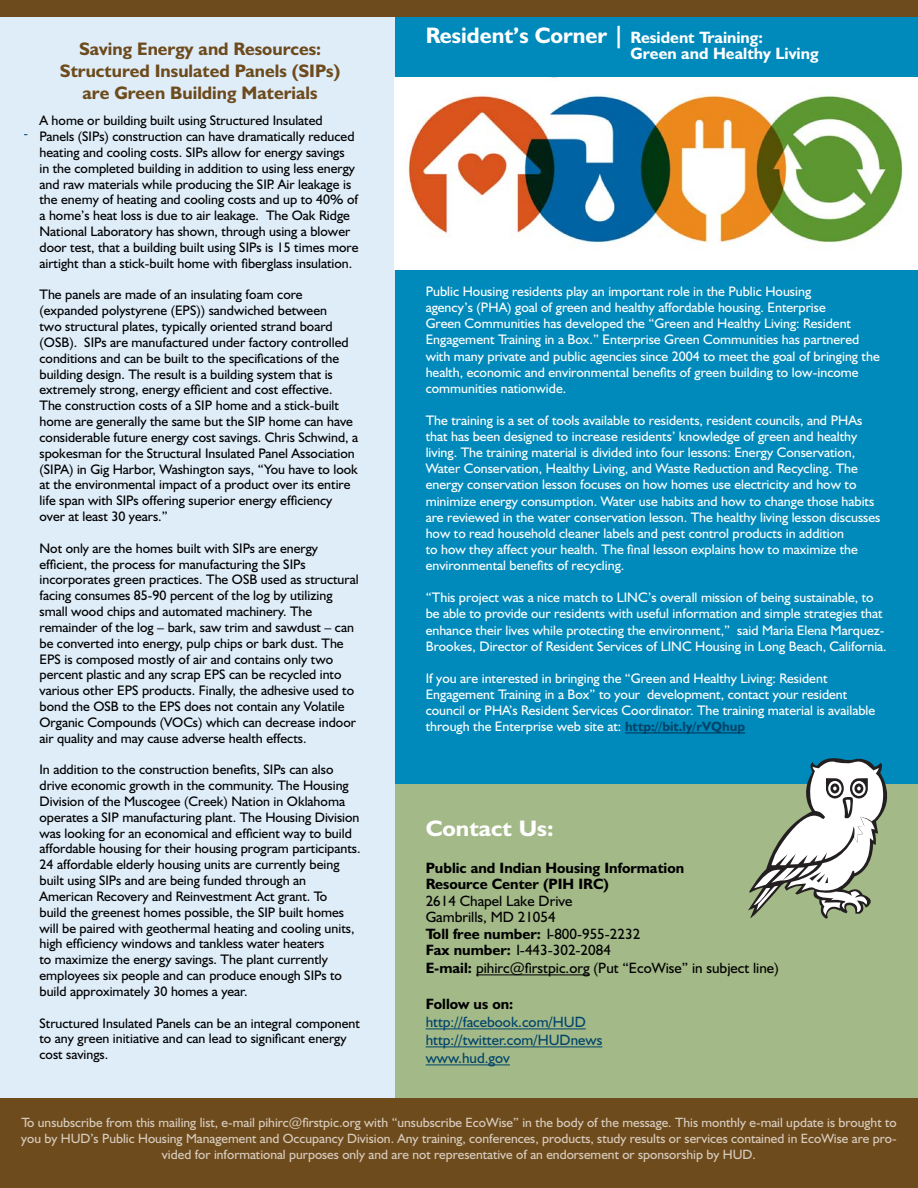
<style>
.page{position:relative;width:918px;height:1188px;background:#fff}
.page>*{position:absolute;margin:0;border:0;box-sizing:border-box;transform-origin:0 0}
.t1{font:700 22.5px "Humanist 521 BT";color:#fff}
.t2{font:700 22.5px "Humanist 521 BT";color:#fff;scale:1.07 1}
.t3{font:700 18.15px/21.8px "Humanist 521 BT";color:#6d4b1d;text-align:center}
.t4{font:700 16.5px "Humanist 521 BT";color:#fff}
.t5{font:15px/16.5px "Humanist 521 BT";color:#000}
.t6{font:700 15px/16.5px "Humanist 521 BT";color:#000}
.t7{font:15px/18px "Humanist 521 BT";color:#00446a}
.t8{font:13.8px/15.9px "Humanist 521 BT";color:#000}
.t9{font:13.8px/16px "Humanist 521 BT";color:#fff}
.t10{font:13.5px/16.2px "Humanist 521 BT";color:#d8ccbd;text-align:center}
.s1{font-size:16.5px}
.s2{font-weight:700;font-size:13.5px;color:#00446a}
.s3{font-weight:700}
</style>
<div class="page">
<div style="left:0;top:10px;width:596px;height:1098px;background:#dfedf9"></div>
<div style="left:395px;top:0;width:523px;height:832px;background:#008abb"></div>
<div style="left:0;top:1098px;width:918px;height:90px;background:#6d4b1d"></div>
<div style="left:395px;top:785px;width:523px;height:313px;background:#a3b988"></div>
<hr style="left:625px;top:732px;width:120px;height:2px;background:#00446a">
<div style="left:0;top:0;width:918px;height:17px;background:#6d4b1d"></div>
<svg style="left:748px;top:758px;width:139px;height:161px"></svg>
<hr style="left:476px;top:974px;width:114px;height:1px;background:#000">
<hr style="left:426px;top:1028px;width:160px;height:1px;background:#00446a">
<hr style="left:426px;top:1046px;width:176px;height:1px;background:#00446a">
<hr style="left:426px;top:1064px;width:84px;height:1px;background:#00446a">
<img style="left:394px;top:78px;width:524px;height:192px">
<h2 class="t3" style="left:60px;top:37px;width:282px">Saving Energy and Resources:<br>Structured Insulated Panels (SIPs) are Green Building Materials</h2>
<p class="t8" style="left:40px;top:112px;width:321px">A home or building built using Structured Insulated Panels (SIPs) construction can have dramatically reduced heating and cooling costs. SIPs allow for energy savings<br>in the completed building in addition to using less energy and raw materials while producing the SIP. Air leakage is the enemy of heating and cooling costs and up to 40% of a home’s heat loss is due to air leakage. The Oak Ridge National Laboratory has shown, through using a blower door test, that a building built using SIPs is 15 times more airtight than a stick-built home with fiberglass insulation.</p>
<p class="t8" style="left:40px;top:287px;width:320px">The panels are made of an insulating foam core (expanded polystyrene (EPS)) sandwiched between<br>two structural plates, typically oriented strand board (OSB). SIPs are manufactured under factory controlled conditions and can be built to the specifications of the building design. The result is a building system that is extremely strong, energy efficient and cost effective.<br>The construction costs of a SIP home and a stick-built home are generally the same but the SIP home can have considerable future energy cost savings. Chris Schwind, a spokesman for the Structural Insulated Panel Association (SIPA) in Gig Harbor, Washington says, “You have to look at the environmental impact of a product over its entire life span with SIPs offering superior energy efficiency over at least 30 years.”</p>
<p class="t8" style="left:40px;top:540px;width:321px">Not only are the homes built with SIPs are energy efficient, the process for manufacturing the SIPs incorporates green practices. The OSB used as structural facing consumes 85-90 percent of the log by utilizing small wood chips and automated machinery. The remainder of the log – bark, saw trim and sawdust – can be converted into energy, pulp chips or bark dust. The EPS is composed mostly of air and contains only two percent plastic and any scrap EPS can be recycled into various other EPS products. Finally, the adhesive used to bond the OSB to the EPS does not contain any Volatile Organic Compounds (VOCs) which can decrease indoor air quality and may cause adverse health effects.</p>
<p class="t8" style="left:40px;top:761px;width:323px">In addition to the construction benefits, SIPs can also drive economic growth in the community. The Housing Division of the Muscogee (Creek) Nation in Oklahoma operates a SIP manufacturing plant. The Housing Division was looking for an economical and efficient way to build affordable housing for their housing program participants.<br>24 affordable elderly housing units are currently being built using SIPs and are being funded through an American Recovery and Reinvestment Act grant. To<br>build the greenest homes possible, the SIP built homes will be paired with geothermal heating and cooling units, high efficiency windows and tankless water heaters<br>to maximize the energy savings. The plant currently employees six people and can produce enough SIPs to build approximately 30 homes a year.</p>
<p class="t8" style="left:40px;top:1015px;width:322px">Structured Insulated Panels can be an integral component to any green initiative and can lead to significant energy cost savings.</p>
<h1 class="t1" style="left:426px;top:21px;width:339px">Resident’s Corner | <span class="s1">Resident Training:</span></h1>
<p class="t4" style="left:631px;top:43px;width:190px">Green and Healthy Living</p>
<p class="t9" style="left:426px;top:283px;width:456px">Public Housing residents play an important role in the Public Housing<br>agency’s (PHA) goal of green and healthy affordable housing. Enterprise<br>Green Communities has developed the “Green and Healthy Living: Resident Engagement Training in a Box.” Enterprise Green Communities has partnered with many private and public agencies since 2004 to meet the goal of bringing the health, economic and environmental benefits of green building to low-income communities nationwide.</p>
<p class="t9" style="left:426px;top:412px;width:456px">The training is a set of tools available to residents, resident councils, and PHAs that has been designed to increase residents’ knowledge of green and healthy living. The training material is divided into four lessons: Energy Conservation, Water Conservation, Healthy Living, and Waste Reduction and Recycling. The energy conservation lesson focuses on how homes use electricity and how to minimize energy consumption. Water use habits and how to change those habits are reviewed in the water conservation lesson. The healthy living lesson discusses how to read household cleaner labels and pest control products in addition<br>to how they affect your health. The final lesson explains how to maximize the environmental benefits of recycling.</p>
<p class="t9" style="left:426px;top:589px;width:463px">“This project was a nice match to LINC’s overall mission of being sustainable, to be able to provide our residents with useful information and simple strategies that enhance their lives while protecting the environment,” said Maria Elena Marquez-Brookes, Director of Resident Services of LINC Housing in Long Beach, California.</p>
<p class="t9" style="left:426px;top:670px;width:451px">If you are interested in bringing the “Green and Healthy Living: Resident Engagement Training in a Box” to your development, contact your resident council or PHA’s Resident Services Coordinator. The training material is available through the Enterprise web site at: <span class="s2">http://bit.ly/rVQhup</span></p>
<h1 class="t2" style="left:426px;top:814px;width:121px">Contact Us:</h1>
<p class="t6" style="left:426px;top:859px;width:260px">Public and Indian Housing Information<br>Resource Center (PIH IRC)</p>
<p class="t5" style="left:426px;top:892px;width:216px">2614 Chapel Lake Drive<br>Gambrills, MD 21054<br><span class="s3">Toll free number:</span> 1-800-955-2232<br><span class="s3">Fax number:</span> 1-443-302-2084</p>
<p class="t5" style="left:426px;top:960px;width:355px"><span class="s3">E-mail:</span> pihirc@firstpic.org (Put “EcoWise” in subject line)</p>
<p class="t6" style="left:426px;top:996px;width:89px">Follow us on:</p>
<p class="t7" style="left:426px;top:1013px;width:178px">http://facebook.com/HUD http://twitter.com/HUDnews www.hud.gov</p>
<p class="t10" style="left:21px;top:1114px;width:877px">To unsubscribe from this mailing list, e-mail pihirc@firstpic.org with “unsubscribe EcoWise” in the body of the message. This monthly e-mail update is brought to you by HUD’s Public Housing Management and Occupancy Division. Any training, conferences, products, study results or services contained in EcoWise are pro&shy;vided for informational purposes only and are not representative of an endorsement or sponsorship by HUD.</p>
</div>
